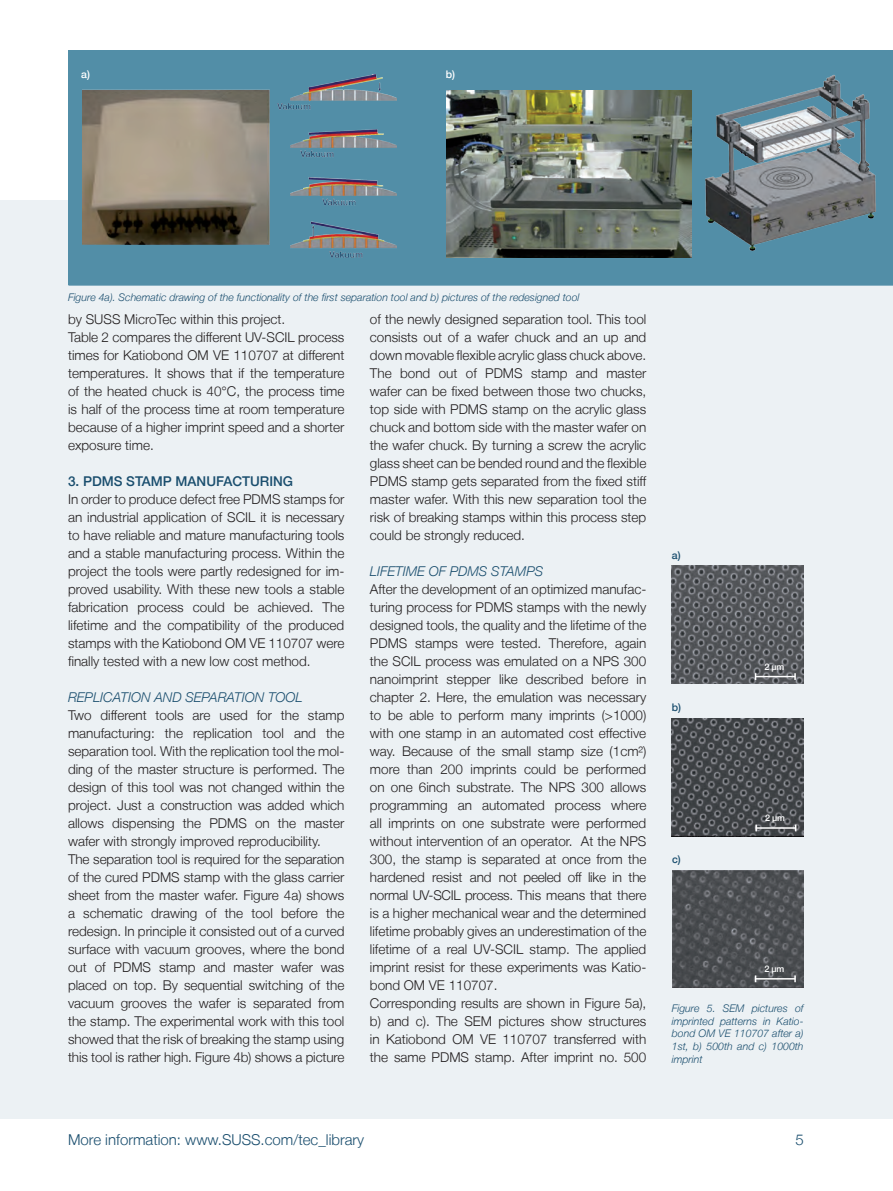
<style>
.page{position:relative;width:893px;height:1191px;background:#fff}
.page>*{position:absolute;margin:0;border:0;box-sizing:border-box;transform-origin:0 0}
.t1{font:300 15px "Helvetica Neue LT";color:#1a4e6e}
.t2{font:300 13.5px/18px "Helvetica Neue LT";color:#231f20;text-align:justify}
.t3{font:italic 300 13.5px "Helvetica Neue LT";color:#1a4e6e}
.t4{font:500 13.5px "Helvetica Neue LT";color:#1a4e6e}
.t5{font:italic 300 10.5px/12.6px "Helvetica Neue LT";color:#1a4e6e;text-align:justify}
.t6{font:500 10.5px "Helvetica Neue LT";color:#1a4e6e}
.t7{font:500 10.5px "Helvetica Neue LT";color:#fff}
.t8{font:500 9px "Helvetica Neue LT";color:#fff}
</style>
<div class="page">
<div style="left:0;top:200px;width:893px;height:918px;background:#ecf1f4"></div>
<div style="left:68px;top:50px;width:825px;height:236px;background:#528ea7"></div>
<img style="left:82px;top:75px;width:314px;height:182px">
<img style="left:446px;top:90px;width:245px;height:167px">
<img style="left:698px;top:72px;width:188px;height:183px">
<img style="left:672px;top:566px;width:132px;height:117px">
<img style="left:672px;top:718px;width:131px;height:118px">
<img style="left:672px;top:870px;width:132px;height:117px">
<hr style="left:755px;top:676px;width:40px;height:1px;background:#fff">
<svg style="left:794px;top:673px;width:2px;height:7px"></svg>
<hr style="left:756px;top:827px;width:40px;height:1px;background:#fff">
<svg style="left:755px;top:824px;width:2px;height:7px"></svg>
<hr style="left:755px;top:978px;width:40px;height:1px;background:#fff">
<svg style="left:794px;top:975px;width:2px;height:7px"></svg>
<p class="t7" style="left:81px;top:68px;width:10px">a)</p>
<p class="t7" style="left:446px;top:68px;width:11px">b)</p>
<p class="t5" style="left:68px;top:291px;width:513px">Figure 4a). Schematic drawing of the functionality of the first separation tool and b) pictures of the redesigned tool</p>
<p class="t2" style="left:68px;top:310px;width:219px">by SUSS MicroTec within this project.</p>
<p class="t2" style="left:68px;top:328px;width:278px">Table 2 compares the different UV-SCIL process times for Katiobond OM VE 110707 at different temperatures. It shows that if the temperature of the heated chuck is 40°C, the process time is half of the process time at room temperature because of a higher imprint speed and a shorter exposure time.</p>
<p class="t4" style="left:68px;top:473px;width:227px">3. PDMS STAMP MANUFACTURING</p>
<p class="t2" style="left:68px;top:490px;width:278px">In order to produce defect free PDMS stamps for an industrial application of SCIL it is necessary to have reliable and mature manufacturing tools and a stable manufacturing process. Within the project the tools were partly redesigned for im&shy;proved usability. With these new tools a stable fabrication process could be achieved. The lifetime and the compatibility of the produced stamps with the Katiobond OM VE 110707 were finally tested with a new low cost method.</p>
<p class="t3" style="left:68px;top:689px;width:236px">REPLICATION AND SEPARATION TOOL</p>
<p class="t2" style="left:68px;top:706px;width:278px">Two different tools are used for the stamp manufacturing: the replication tool and the separation tool. With the replication tool the mol&shy;ding of the master structure is performed. The design of this tool was not changed within the project. Just a construction was added which allows dispensing the PDMS on the master wafer with strongly improved reproducibility.</p>
<p class="t2" style="left:68px;top:850px;width:278px">The separation tool is required for the separation of the cured PDMS stamp with the glass carrier sheet from the master wafer. Figure 4a) shows a schematic drawing of the tool before the redesign. In principle it consisted out of a curved surface with vacuum grooves, where the bond out of PDMS stamp and master wafer was placed on top. By sequential switching of the vacuum grooves the wafer is separated from the stamp. The experimental work with this tool showed that the risk of breaking the stamp using this tool is rather high. Figure 4b) shows a picture</p>
<p class="t2" style="left:370px;top:310px;width:278px">of the newly designed separation tool. This tool consists out of a wafer chuck and an up and down movable flexible acrylic glass chuck above.<br>The bond out of PDMS stamp and master wafer can be fixed between those two chucks, top side with PDMS stamp on the acrylic glass chuck and bottom side with the master wafer on the wafer chuck. By turning a screw the acrylic glass sheet can be bended round and the flexible PDMS stamp gets separated from the fixed stiff master wafer. With this new separation tool the risk of breaking stamps within this process step could be strongly reduced.</p>
<p class="t3" style="left:370px;top:563px;width:175px">LIFETIME OF PDMS STAMPS</p>
<p class="t2" style="left:370px;top:580px;width:278px">After the development of an optimized manufac&shy;turing process for PDMS stamps with the newly designed tools, the quality and the lifetime of the PDMS stamps were tested. Therefore, again the SCIL process was emulated on a NPS 300 nanoimprint stepper like described before in chapter 2. Here, the emulation was necessary to be able to perform many imprints (&gt;1000) with one stamp in an automated cost effective way. Because of the small stamp size (1cm²) more than 200 imprints could be performed on one 6inch substrate. The NPS 300 allows programming an automated process where all imprints on one substrate were performed without intervention of an operator. At the NPS 300, the stamp is separated at once from the hardened resist and not peeled off like in the normal UV-SCIL process. This means that there is a higher mechanical wear and the determined lifetime probably gives an underestimation of the lifetime of a real UV-SCIL stamp. The applied imprint resist for these experiments was Katio&shy;bond OM VE 110707.</p>
<p class="t2" style="left:370px;top:994px;width:278px">Corresponding results are shown in Figure 5a), b) and c). The SEM pictures show structures in Katiobond OM VE 110707 transferred with the same PDMS stamp. After imprint no. 500</p>
<p class="t6" style="left:672px;top:548px;width:10px">a)</p>
<p class="t6" style="left:672px;top:701px;width:11px">b)</p>
<p class="t6" style="left:672px;top:852px;width:10px">c)</p>
<p class="t8" style="left:764px;top:661px;width:21px">2 µm</p>
<p class="t8" style="left:765px;top:812px;width:21px">2 µm</p>
<p class="t8" style="left:764px;top:963px;width:21px">2 µm</p>
<p class="t5" style="left:672px;top:1002px;width:133px">Figure 5. SEM pictures of imprinted patterns in Katio&shy;bond OM VE 110707 after a)<br>1st, b) 500th and c) 1000th imprint</p>
<p class="t1" style="left:68px;top:1130px;width:298px">More information: www.SUSS.com/tec_library</p>
<p class="t1" style="left:795px;top:1130px;width:10px">5</p>
</div>
